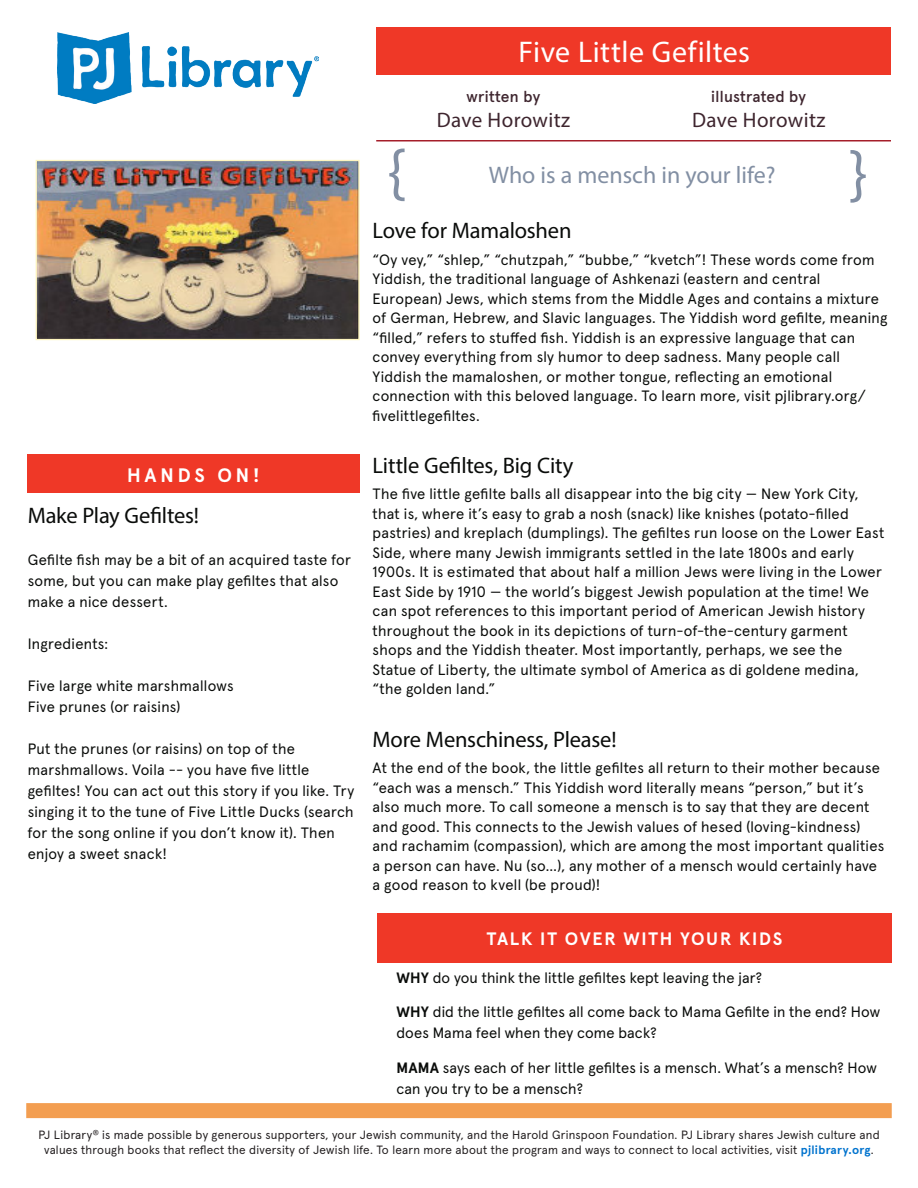
<style>
.page{position:relative;width:918px;height:1188px;background:#fff}
.page>*{position:absolute;margin:0;border:0;box-sizing:border-box;transform-origin:0 0}
.t1{font:66px "Myriad Pro";color:#828fa3}
.t2{font:30px "Myriad Pro";letter-spacing:.015em;color:#fff}
.t3{font:24px "Myriad Pro";color:#828fa3}
.t4{font:22.5px "Myriad Pro";letter-spacing:-.01em;color:#0a0c0a}
.t5{font:21px "Myriad Pro";letter-spacing:.02em;color:#3e252e}
.t6{font:700 19.5px "Apercu Pro";letter-spacing:.2em;color:#fff}
.t7{font:700 18px "Apercu Pro";letter-spacing:.09em;color:#fff}
.t8{font:500 15.75px "Apercu Pro";letter-spacing:.02em;color:#3e252e}
.t9{font:15px/19.5px "Apercu Pro";letter-spacing:.02em;color:#0a0c0a}
.t10{font:12px/15px "Apercu Pro";letter-spacing:.02em;color:#231f20;text-align:center}
.s1{font-weight:700}
.s2{font-weight:700;color:#0073ce}
</style>
<div class="page">
<div style="left:376px;top:27px;width:515px;height:48px;background:#ef3827"></div>
<img style="left:38px;top:162px;width:320px;height:176px">
<div style="left:36px;top:160px;width:324px;height:180px;border:1px solid #fef5bf"></div>
<hr style="left:376px;top:140px;width:515px;height:2px;background:#a51e2a">
<div style="left:377px;top:913px;width:515px;height:50px;background:#ef3827"></div>
<div style="left:26px;top:1103px;width:866px;height:15px;background:#f39e51;border:2px solid #f39e51"></div>
<div style="left:27px;top:455px;width:333px;height:38px;background:#ef3827"></div>
<img style="left:58px;top:32px;width:261px;height:71px">
<p class="t6" style="left:127px;top:460px;width:134px">HANDS ON!</p>
<p class="t4" style="left:28px;top:502px;width:173px">Make Play Gefiltes!</p>
<p class="t9" style="left:28px;top:548px;width:325px;line-height:21px">Gefilte fish may be a bit of an acquired taste for some, but you can make play gefiltes that also make a nice dessert.</p>
<p class="t9" style="left:28px;top:633px;width:82px">Ingredients:</p>
<p class="t9" style="left:28px;top:675px;width:207px">Five large white marshmallows</p>
<p class="t9" style="left:28px;top:696px;width:154px">Five prunes (or raisins)</p>
<p class="t9" style="left:28px;top:737px;width:328px;line-height:21px">Put the prunes (or raisins) on top of the marshmallows. Voila -- you have five little gefiltes! You can act out this story if you like. Try singing it to the tune of Five Little Ducks (search for the song online if you don’t know it). Then enjoy a sweet snack!</p>
<p class="t2" style="left:518px;top:33px;width:233px">Five Little Gefiltes</p>
<p class="t8" style="left:467px;top:84px;width:75px">written by</p>
<p class="t5" style="left:437px;top:107px;width:135px">Dave Horowitz</p>
<p class="t8" style="left:711px;top:84px;width:96px">illustrated by</p>
<p class="t5" style="left:692px;top:107px;width:135px">Dave Horowitz</p>
<p class="t1" style="left:387px;top:131px;width:20px">{</p>
<p class="t1" style="left:849px;top:132px;width:20px">}</p>
<p class="t4" style="left:373px;top:217px;width:200px">Love for Mamaloshen</p>
<p class="t9" style="left:373px;top:249px;width:516px">“Oy vey,” “shlep,” “chutzpah,” “bubbe,” “kvetch”! These words come from Yiddish, the traditional language of Ashkenazi (eastern and central European) Jews, which stems from the Middle Ages and contains a mixture of German, Hebrew, and Slavic languages. The Yiddish word gefilte, meaning “filled,” refers to stuffed fish. Yiddish is an expressive language that can convey everything from sly humor to deep sadness. Many people call Yiddish the mamaloshen, or mother tongue, reflecting an emotional connection with this beloved language. To learn more, visit pjlibrary.org/ fivelittlegefiltes.</p>
<p class="t4" style="left:373px;top:452px;width:202px">Little Gefiltes, Big City</p>
<p class="t9" style="left:373px;top:483px;width:513px">The five little gefilte balls all disappear into the big city — New York City, that is, where it’s easy to grab a nosh (snack) like knishes (potato-filled pastries) and kreplach (dumplings). The gefiltes run loose on the Lower East Side, where many Jewish immigrants settled in the late 1800s and early 1900s. It is estimated that about half a million Jews were living in the Lower East Side by 1910 — the world’s biggest Jewish population at the time! We can spot references to this important period of American Jewish history throughout the book in its depictions of turn-of-the-century garment shops and the Yiddish theater. Most importantly, perhaps, we see the Statue of Liberty, the ultimate symbol of America as di goldene medina, “the golden land.”</p>
<p class="t4" style="left:373px;top:726px;width:246px">More Menschiness, Please!</p>
<p class="t9" style="left:373px;top:757px;width:513px">At the end of the book, the little gefiltes all return to their mother because “each was a mensch.” This Yiddish word literally means “person,” but it’s also much more. To call someone a mensch is to say that they are decent and good. This connects to the Jewish values of hesed (loving-kindness) and rachamim (compassion), which are among the most important qualities a person can have. Nu (so…), any mother of a mensch would certainly have a good reason to kvell (be proud)!</p>
<p class="t3" style="left:489px;top:160px;width:288px">Who is a mensch in your life?</p>
<p class="t7" style="left:486px;top:924px;width:297px">TALK IT OVER WITH YOUR KIDS</p>
<p class="t9" style="left:396px;top:967px;width:367px"><span class="s1">WHY</span> do you think the little gefiltes kept leaving the jar?</p>
<p class="t9" style="left:396px;top:1000px;width:485px;line-height:21px"><span class="s1">WHY</span> did the little gefiltes all come back to Mama Gefilte in the end? How does Mama feel when they come back?</p>
<p class="t9" style="left:396px;top:1056px;width:482px;line-height:21px"><span class="s1">MAMA</span> says each of her little gefiltes is a mensch. What’s a mensch? How can you try to be a mensch?</p>
<p class="t10" style="left:38px;top:1126px;width:843px">PJ Library<sup>®</sup> is made possible by generous supporters, your Jewish community, and the Harold Grinspoon Foundation. PJ Library shares Jewish culture and values through books that reflect the diversity of Jewish life. To learn more about the program and ways to connect to local activities, visit <span class="s2">pjlibrary.org</span>.</p>
</div>
